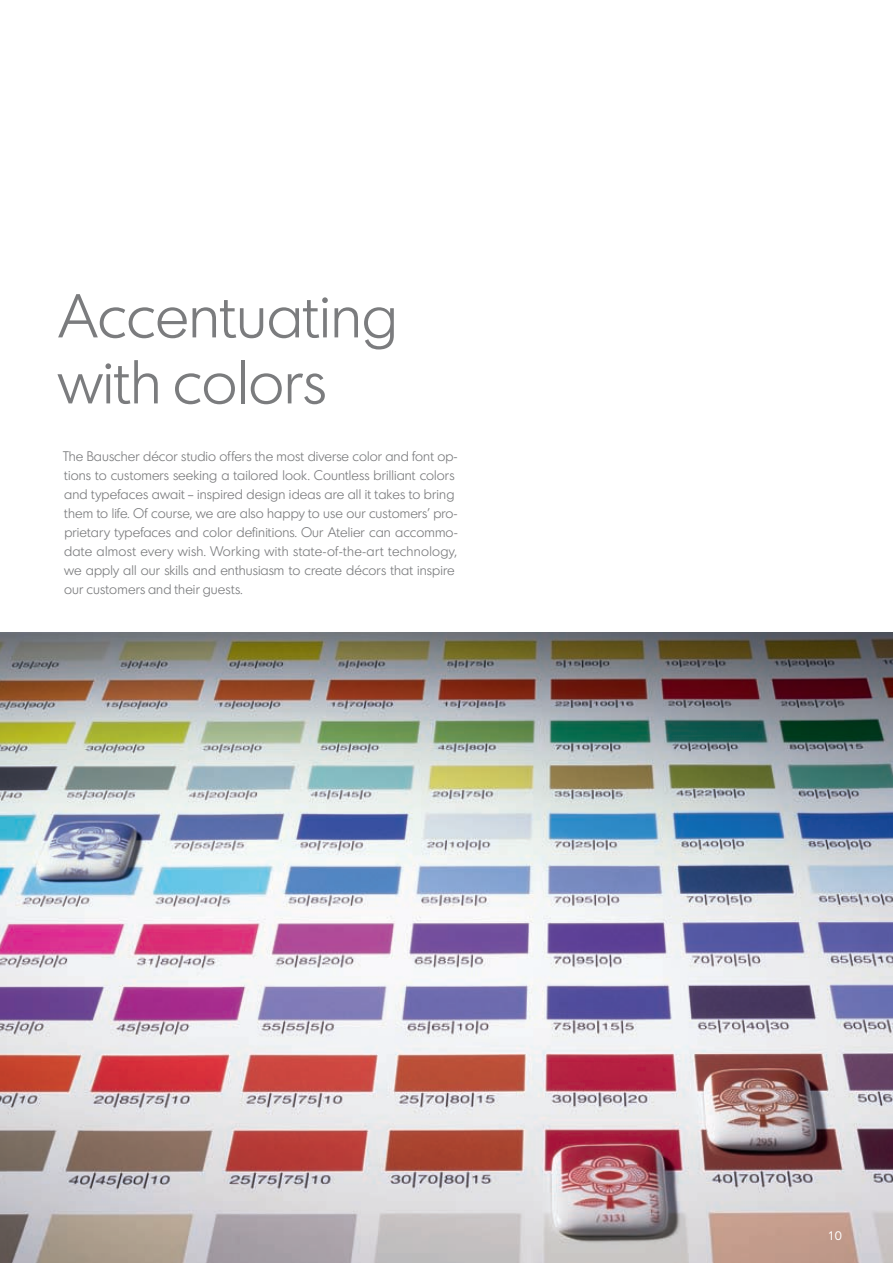
<style>
.page{position:relative;width:893px;height:1263px;background:#fff}
.page>*{position:absolute;margin:0;border:0;box-sizing:border-box;transform-origin:0 0}
.t1{font:300 60px/66px "Bauscher";color:#7b7c7e}
.t2{font:300 13.5px/19px "Bauscher";letter-spacing:.005em;color:#7b7c7e}
.t3{font:12px "Bauscher";color:#fff}
</style>
<div class="page">
<img style="left:0;top:633px;width:893px;height:630px">
<h1 class="t1" style="left:58px;top:287px;width:341px">Accentuating with colors</h1>
<p class="t2" style="left:63px;top:447px;width:396px">The Bauscher décor studio offers the most diverse color and font op&shy;tions to customers seeking a tailored look. Countless brilliant colors and typefaces await – inspired design ideas are all it takes to bring them to life. Of course, we are also happy to use our customers’ pro&shy;prietary typefaces and color definitions. Our Atelier can accommo&shy;date almost every wish. Working with state-of-the-art technology, we apply all our skills and enthusiasm to create décors that inspire our customers and their guests.</p>
<p class="t3" style="left:828px;top:1230px;width:16px">10</p>
</div>
